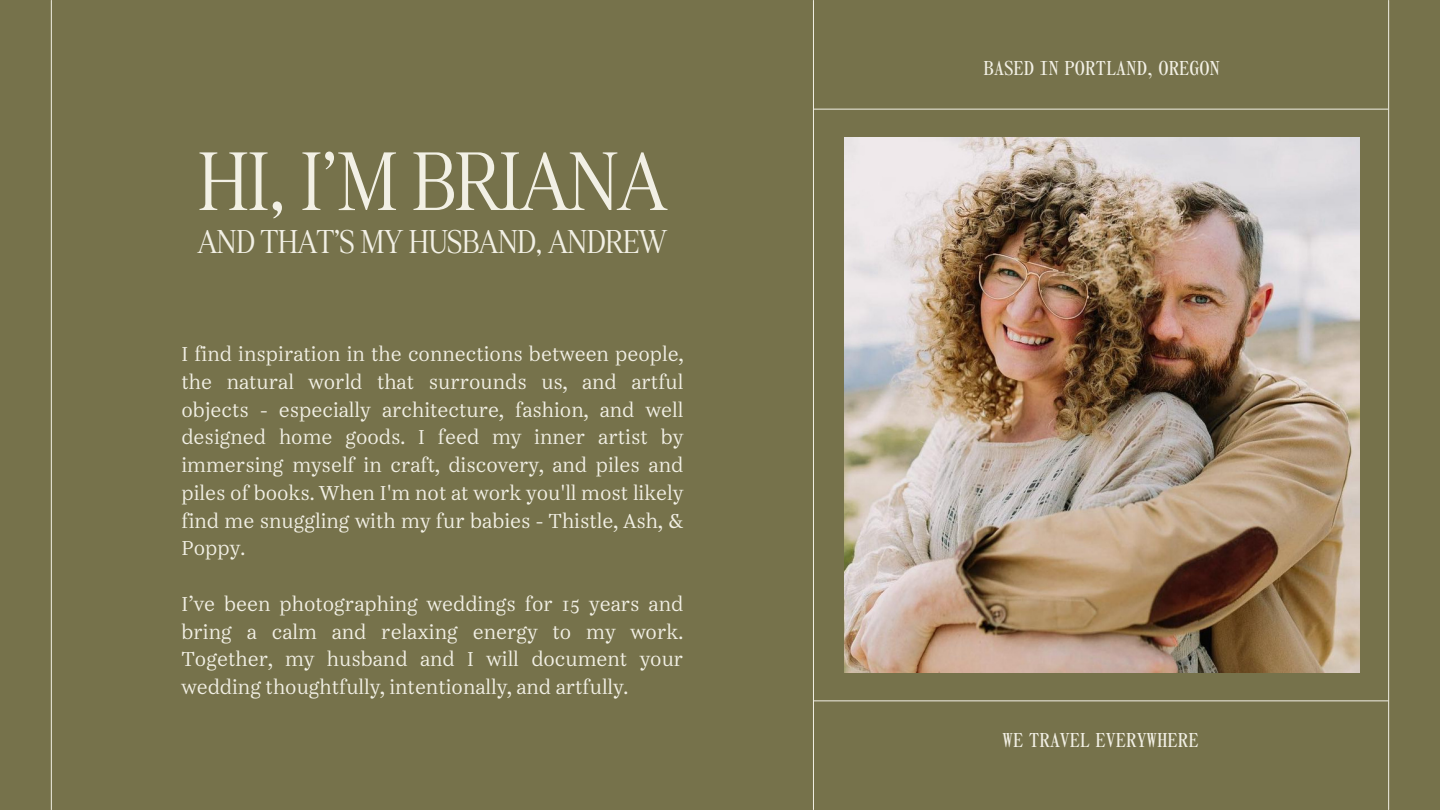
<style>
.page{position:relative;width:1440px;height:810px;background:#76724b}
.page>*{position:absolute;margin:0;border:0;box-sizing:border-box;transform-origin:0 0}
.t1{font:80px "Copyright Peregrin Studio";letter-spacing:.005em;color:#f2f0e5}
.t2{font:32px "Copyright Peregrin Studio";color:#f2f0e5}
.t3{font:300 20px/27.8px "Casus Pro";color:#f2f0e5;text-align:justify}
.t4{font:700 20px "Panama";color:#f2f0e5}
</style>
<div class="page">
<hr style="left:813px;top:700px;width:575px;height:1px;background:#f2f0e5">
<hr style="left:813px;top:109px;width:575px;height:1px;background:#f2f0e5">
<img style="left:845px;top:137px;width:514px;height:536px">
<hr style="left:1388px;top:0;width:1px;height:810px;background:#f2f0e5">
<hr style="left:51px;top:0;width:1px;height:810px;background:#f2f0e5">
<hr style="left:813px;top:0;width:1px;height:810px;background:#f2f0e5">
<p class="t1" style="left:199px;top:142px;width:469px">HI, I’M BRIANA</p>
<p class="t2" style="left:198px;top:226px;width:471px">AND THAT’S MY HUSBAND, ANDREW</p>
<p class="t3" style="left:181px;top:342px;width:503px">I find inspiration in the connections between people, the natural world that surrounds us, and artful objects - especially architecture, fashion, and well designed home goods. I feed my inner artist by immersing myself in craft, discovery, and piles and piles of books. When I'm not at work you'll most likely find me snuggling with my fur babies - Thistle, Ash, &amp; Poppy.</p>
<p class="t3" style="left:181px;top:592px;width:503px">I’ve been photographing weddings for 15 years and bring a calm and relaxing energy to my work.<br>Together, my husband and I will document your wedding thoughtfully, intentionally, and artfully.</p>
<p class="t4" style="left:984px;top:55px;width:238px">BASED IN PORTLAND, OREGON</p>
<p class="t4" style="left:1003px;top:727px;width:198px">WE TRAVEL EVERYWHERE</p>
</div>
